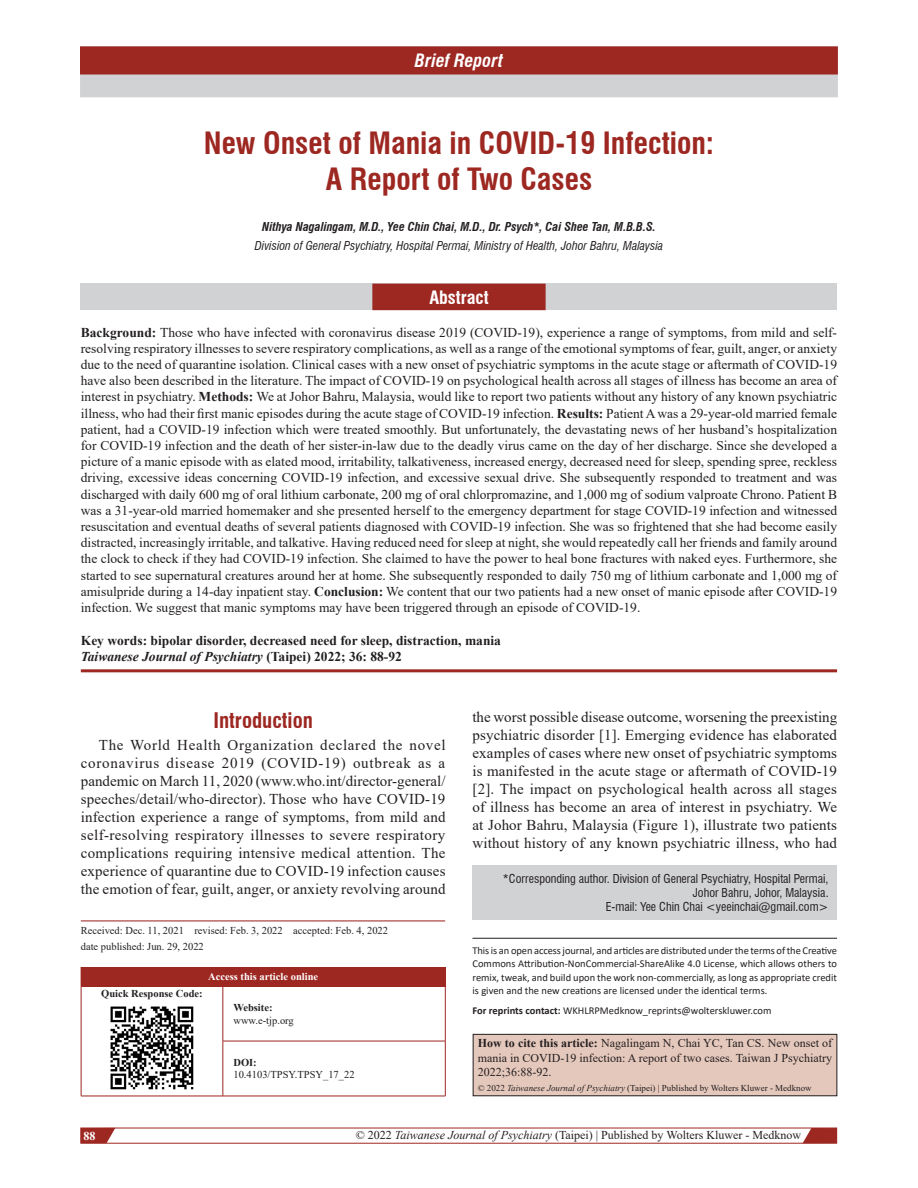
<style>
.page{position:relative;width:918px;height:1188px;background:#fff}
.page>*{position:absolute;margin:0;border:0;box-sizing:border-box;transform-origin:0 0}
.AT{font:700 condensed 30px/36px "Swiss 721 BT";color:#9d2721;text-align:center}
.t1{font:700 condensed 21px "Swiss 721 BT";color:#9d2721}
.AH{font:italic 700 condensed 18px "Swiss 721 BT";color:#fff}
.ABSH{font:700 condensed 18px "Swiss 721 BT";color:#fff}
.TX{font:15px/18px "Times New Roman";letter-spacing:.01em;color:#231f20;text-align:justify}
.ABS{font:13.5px/16.2px "Times New Roman";color:#231f20;text-align:justify}
.KWD{font:700 13.5px "Times New Roman";color:#231f20}
.JRL{font:italic 700 13.5px "Times New Roman";color:#231f20}
.HTC{font:12px/14.4px "Times New Roman";color:#231f20;text-align:justify}
.ADD{font:condensed 12px/14.4px "Swiss 721 BT";color:#231f20;text-align:right}
.AFF{font:italic condensed 12px "Swiss 721 BT";color:#231f20}
.AU{font:italic 700 condensed 12px "Swiss 721 BT";color:#231f20}
.t2{font:700 12px "Times New Roman";color:#fff}
.OS{font:10.5px/13.5px "Calibri";color:#231f20;text-align:justify}
.HIS{font:10.5px/15.8px "Times New Roman";color:#231f20}
.Website{font:10.5px/12.6px "Times New Roman";color:#231f20}
.ATAO{font:700 10.5px "Times New Roman";color:#fff}
.QRC{font:700 10.5px "Times New Roman";color:#231f20}
.t3{font:9px "Times New Roman";color:#231f20}
.s1{font-weight:700}
.s2{font-style:normal}
.s3{font-style:italic}
</style>
<div class="page">
<svg style="left:80px;top:1128px;width:758px;height:16px"></svg>
<div style="left:80px;top:46px;width:758px;height:51px;background:#d1d2d4"></div>
<div style="left:81px;top:47px;width:756px;height:27px;background:#9d2721"></div>
<div style="left:80px;top:46px;width:758px;height:29px;border:2px solid #9d2721"></div>
<hr style="left:81px;top:669px;width:756px;height:3px;background:#9d2721">
<div style="left:472px;top:865px;width:365px;height:55px;background:#d1d2d4"></div>
<div style="left:473px;top:1034px;width:364px;height:62px;background:#e5c8bc"></div>
<div style="left:473px;top:1034px;width:364px;height:62px;border:1px solid #231f20"></div>
<div style="left:81px;top:967px;width:364px;height:19px;background:#9d2721"></div>
<svg style="left:445px;top:967px;width:1px;height:19px"></svg>
<hr style="left:81px;top:986px;width:1px;height:55px;background:#9d2721">
<hr style="left:81px;top:1041px;width:1px;height:55px;background:#9d2721">
<hr style="left:81px;top:986px;width:142px;height:1px;background:#9d2721">
<hr style="left:223px;top:986px;width:1px;height:55px;background:#9d2721">
<hr style="left:223px;top:986px;width:222px;height:1px;background:#9d2721">
<hr style="left:445px;top:986px;width:1px;height:55px;background:#9d2721">
<hr style="left:81px;top:1096px;width:142px;height:1px;background:#9d2721">
<hr style="left:223px;top:1041px;width:1px;height:55px;background:#9d2721">
<hr style="left:223px;top:1041px;width:222px;height:1px;background:#9d2721">
<hr style="left:445px;top:1041px;width:1px;height:55px;background:#9d2721">
<hr style="left:223px;top:1096px;width:222px;height:1px;background:#9d2721">
<img style="left:110px;top:1006px;width:84px;height:84px">
<hr style="left:472px;top:938px;width:365px;height:1px;background:#231f20">
<div style="left:81px;top:284px;width:756px;height:26px;background:#d1d2d4"></div>
<div style="left:372px;top:284px;width:174px;height:26px;background:#9d2721"></div>
<hr style="left:81px;top:920px;width:364px;height:1px;background:#9d2721">
<p class="AH" style="left:415px;top:50px;width:90px">Brief Report</p>
<p class="AT" style="left:204px;top:125px;width:512px">New Onset of Mania in COVID-19 Infection:<br>A Report of Two Cases</p>
<p class="AU" style="left:262px;top:219px;width:395px">Nithya Nagalingam, M.D., Yee Chin Chai, M.D., Dr. Psych*, Cai Shee Tan, M.B.B.S.</p>
<p class="AFF" style="left:255px;top:238px;width:410px">Division of General Psychiatry, Hospital Permai, Ministry of Health, Johor Bahru, Malaysia</p>
<p class="ABSH" style="left:429px;top:286px;width:61px">Abstract</p>
<p class="ABS" style="left:81px;top:324px;width:758px"><span class="s1">Background:</span> Those who have infected with coronavirus disease 2019 (COVID-19), experience a range of symptoms, from mild and self&shy;resolving respiratory illnesses to severe respiratory complications, as well as a range of the emotional symptoms of fear, guilt, anger, or anxiety due to the need of quarantine isolation. Clinical cases with a new onset of psychiatric symptoms in the acute stage or aftermath of COVID-19 have also been described in the literature. The impact of COVID-19 on psychological health across all stages of illness has become an area of interest in psychiatry. <span class="s1">Methods:</span> We at Johor Bahru, Malaysia, would like to report two patients without any history of any known psychiatric illness, who had their first manic episodes during the acute stage of COVID-19 infection. <span class="s1">Results:</span> Patient A was a 29-year-old married female patient, had a COVID-19 infection which were treated smoothly. But unfortunately, the devastating news of her husband’s hospitalization for COVID-19 infection and the death of her sister-in-law due to the deadly virus came on the day of her discharge. Since she developed a picture of a manic episode with as elated mood, irritability, talkativeness, increased energy, decreased need for sleep, spending spree, reckless driving, excessive ideas concerning COVID-19 infection, and excessive sexual drive. She subsequently responded to treatment and was discharged with daily 600 mg of oral lithium carbonate, 200 mg of oral chlorpromazine, and 1,000 mg of sodium valproate Chrono. Patient B was a 31-year-old married homemaker and she presented herself to the emergency department for stage COVID-19 infection and witnessed resuscitation and eventual deaths of several patients diagnosed with COVID-19 infection. She was so frightened that she had become easily distracted, increasingly irritable, and talkative. Having reduced need for sleep at night, she would repeatedly call her friends and family around the clock to check if they had COVID-19 infection. She claimed to have the power to heal bone fractures with naked eyes. Furthermore, she started to see supernatural creatures around her at home. She subsequently responded to daily 750 mg of lithium carbonate and 1,000 mg of amisulpride during a 14-day inpatient stay. <span class="s1">Conclusion:</span> We content that our two patients had a new onset of manic episode after COVID-19 infection. We suggest that manic symptoms may have been triggered through an episode of COVID-19.</p>
<p class="KWD" style="left:81px;top:631px;width:422px">Key words: bipolar disorder, decreased need for sleep, distraction, mania</p>
<p class="JRL" style="left:81px;top:647px;width:323px">Taiwanese Journal of Psychiatry <span class="s2">(Taipei) 2022; 36: 88-92</span></p>
<h1 class="t1" style="left:213px;top:708px;width:101px">Introduction</h1>
<p class="TX" style="left:81px;top:736px;width:366px;text-indent:18px">The World Health Organization declared the novel coronavirus disease 2019 (COVID-19) outbreak as a pandemic on March 11, 2020 (www.who.int/director-general/ speeches/detail/who-director). Those who have COVID-19 infection experience a range of symptoms, from mild and self-resolving respiratory illnesses to severe respiratory complications requiring intensive medical attention. The experience of quarantine due to COVID-19 infection causes the emotion of fear, guilt, anger, or anxiety revolving around</p>
<p class="HIS" style="left:81px;top:922px;width:309px">Received: Dec. 11, 2021 revised: Feb. 3, 2022 accepted: Feb. 4, 2022 date published: Jun. 29, 2022</p>
<p class="ATAO" style="left:208px;top:969px;width:111px">Access this article online</p>
<p class="QRC" style="left:101px;top:986px;width:103px">Quick Response Code:</p>
<p class="Website" style="left:233px;top:1001px;width:62px"><span class="s1">Website: </span>www.e-tjp.org</p>
<p class="Website" style="left:233px;top:1056px;width:123px"><span class="s1">DOI:<br></span>10.4103/TPSY.TPSY_17_22</p>
<p class="TX" style="left:472px;top:708px;width:366px">the worst possible disease outcome, worsening the preexisting psychiatric disorder [1]. Emerging evidence has elaborated examples of cases where new onset of psychiatric symptoms is manifested in the acute stage or aftermath of COVID-19 [2]. The impact on psychological health across all stages of illness has become an area of interest in psychiatry. We at Johor Bahru, Malaysia (Figure 1), illustrate two patients without history of any known psychiatric illness, who had</p>
<p class="ADD" style="left:503px;top:871px;width:327px">*Corresponding author. Division of General Psychiatry, Hospital Permai,<br>Johor Bahru, Johor, Malaysia.<br>E-mail: Yee Chin Chai &lt;yeeinchai@gmail.com&gt;</p>
<p class="OS" style="left:472px;top:943px;width:366px">This is an open access journal, and articles are distributed under the terms of the Creative Commons Attribution-NonCommercial-ShareAlike 4.0 License, which allows others to remix, tweak, and build upon the work non-commercially, as long as appropriate credit is given and the new creations are licensed under the identical terms.</p>
<p class="OS" style="left:472px;top:1004px;width:300px"><span class="s1">For reprints contact:</span> WKHLRPMedknow_reprints@wolterskluwer.com</p>
<p class="HTC" style="left:478px;top:1036px;width:356px"><span class="s1">How to cite this article:</span> Nagalingam N, Chai YC, Tan CS. New onset of mania in COVID-19 infection: A report of two cases. Taiwan J Psychiatry 2022;36:88-92.</p>
<p class="t3" style="left:478px;top:1082px;width:335px">© 2022 <span class="s3">Taiwanese Journal of Psychiatry</span> (Taipei) | Published by Wolters Kluwer - Medknow</p>
<p class="t2" style="left:84px;top:1127px;width:13px">88</p>
<p class="HTC" style="left:356px;top:1128px;width:447px">© 2022 <span class="s3">Taiwanese Journal of Psychiatry</span> (Taipei) | Published by Wolters Kluwer - Medknow</p>
</div>
